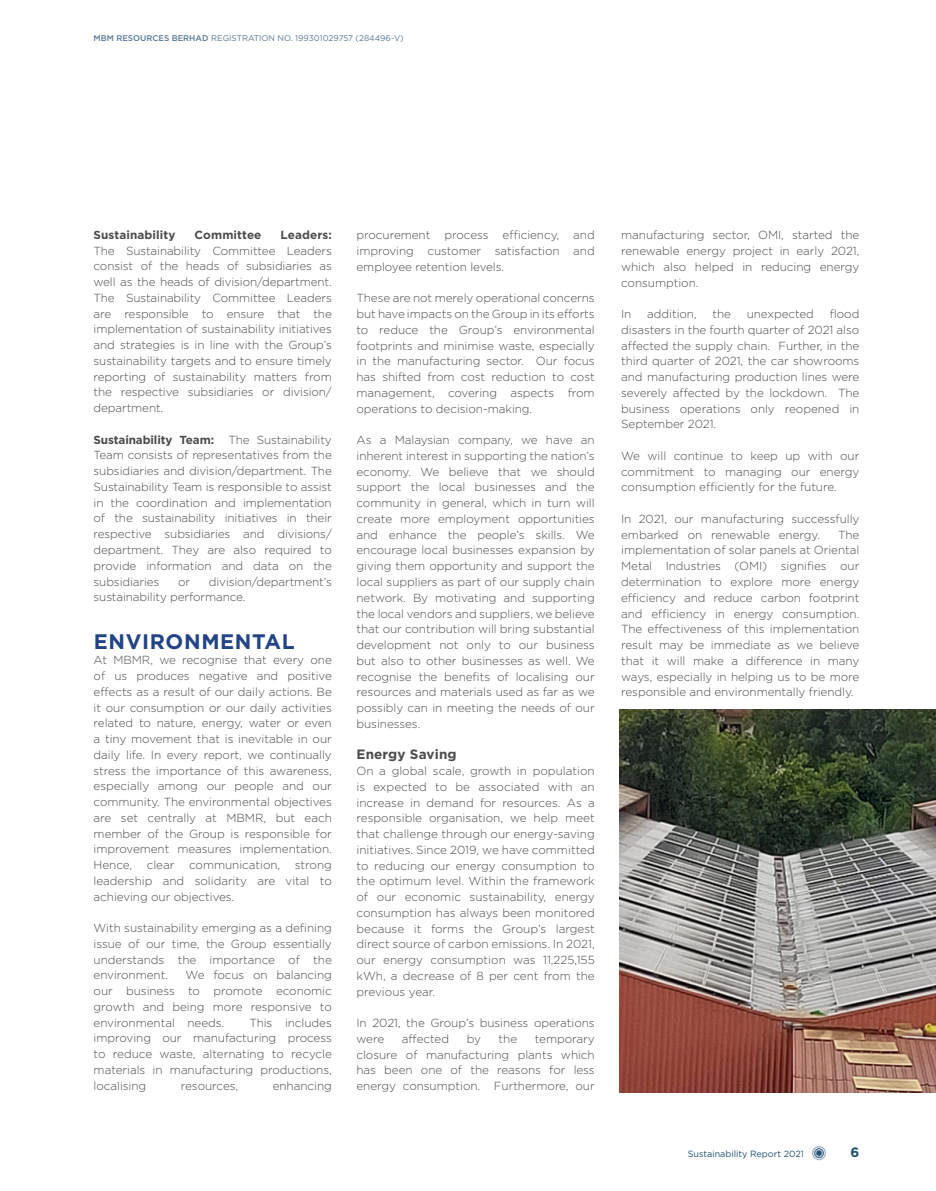
<style>
.page{position:relative;width:936px;height:1191px;background:#fff}
.page>*{position:absolute;margin:0;border:0;box-sizing:border-box;transform-origin:0 0}
.t1{font:700 21px "Gotham Pro";letter-spacing:.03em;color:#224386}
.t2{font:700 13.5px "Gotham Pro";letter-spacing:.01em;color:#4b4c4d}
.t3{font:700 13.5px "Gotham Pro";color:#205171}
.t4{font:300 11.7px/15.8px "Gotham Pro";letter-spacing:-.005em;color:#4b4c4d;text-align:justify}
.t5{font:700 11.7px "Gotham Pro";letter-spacing:.01em;color:#4b4c4d}
.t6{font:9px "Gotham Pro";color:#205171}
.t7{font:8.25px "Gotham Pro";color:#577896}
.s1{font-weight:500}
.s2{font-weight:700}
</style>
<div class="page">
<svg style="left:814px;top:1148px;width:9px;height:10px"></svg>
<div style="left:811px;top:1146px;width:15px;height:14px;border:1px solid #a9bacd;border-radius:50%"></div>
<div style="left:814px;top:1149px;width:9px;height:8px;border:1px solid #a9bacd;border-radius:50%"></div>
<img style="left:619px;top:710px;width:316px;height:382px">
<p class="t7" style="left:94px;top:34px;width:312px"><span class="s1">MBM RESOURCES BERHAD</span> REGISTRATION NO. 199301029757 (284496-V)</p>
<p class="t5" style="left:94px;top:228px;width:83px">Sustainability</p>
<p class="t5" style="left:194px;top:228px;width:68px">Committee</p>
<p class="t4" style="left:94px;top:227px;width:240px;text-indent:187px"><span class="s2">Leaders:<br></span>The Sustainability Committee Leaders consist of the heads of subsidiaries as well as the heads of division/department.<br>The Sustainability Committee Leaders are responsible to ensure that the implementation of sustainability initiatives and strategies is in line with the Group’s sustainability targets and to ensure timely reporting of sustainability matters from the respective subsidiaries or division/ department.</p>
<p class="t4" style="left:94px;top:432px;width:240px"><span class="s2">Sustainability Team:</span> The Sustainability Team consists of representatives from the subsidiaries and division/department. The Sustainability Team is responsible to assist in the coordination and implementation of the sustainability initiatives in their respective subsidiaries and divisions/ department. They are also required to provide information and data on the subsidiaries</p>
<p class="t4" style="left:94px;top:573px;width:240px;text-indent:115px">division/department’s sustainability performance.</p>
<p class="t1" style="left:94px;top:629px;width:202px">ENVIRONMENTAL</p>
<p class="t4" style="left:94px;top:652px;width:240px">At MBMR, we recognise that every one of us produces negative and positive effects as a result of our daily actions. Be it our consumption or our daily activities related to nature, energy, water or even a tiny movement that is inevitable in our daily life. In every report, we continually stress the importance of this awareness, especially among our people and our community. The environmental objectives are set centrally at MBMR, but each member of the Group is responsible for improvement measures implementation.<br>Hence,</p>
<p class="t4" style="left:178px;top:573px;width:14px">or</p>
<p class="t4" style="left:147px;top:857px;width:29px">clear</p>
<p class="t4" style="left:189px;top:857px;width:93px">communication,</p>
<p class="t4" style="left:94px;top:857px;width:240px;text-indent:201px">strong leadership and solidarity are vital to achieving our objectives.</p>
<p class="t4" style="left:94px;top:920px;width:240px">With sustainability emerging as a defining issue of our time, the Group essentially understands the importance of the environment.</p>
<p class="t4" style="left:94px;top:967px;width:240px;text-indent:92px">We focus on balancing our business to promote economic growth and being more responsive to environmental needs.</p>
<p class="t4" style="left:94px;top:1014px;width:240px;text-indent:156px">This includes improving our manufacturing process to reduce waste, alternating to recycle materials in manufacturing productions, localising</p>
<p class="t4" style="left:181px;top:1077px;width:59px">resources,</p>
<p class="t4" style="left:273px;top:1077px;width:61px">enhancing</p>
<p class="t4" style="left:356px;top:227px;width:240px">procurement process efficiency, and improving customer satisfaction and employee retention levels.</p>
<p class="t4" style="left:356px;top:290px;width:240px">These are not merely operational concerns but have impacts on the Group in its efforts to reduce the Group’s environmental footprints and minimise waste, especially in the manufacturing sector. Our focus has shifted from cost reduction to cost management, covering aspects from operations to decision-making.</p>
<p class="t4" style="left:356px;top:432px;width:240px">As a Malaysian company, we have an inherent interest in supporting the nation’s economy. We believe that we should support the local businesses and the community in general, which in turn will create more employment opportunities and enhance the people’s skills. We encourage local businesses expansion by giving them opportunity and support the local suppliers as part of our supply chain network. By motivating and supporting the local vendors and suppliers, we believe that our contribution will bring substantial development not only to our business but also to other businesses as well. We recognise the benefits of localising our resources and materials used as far as we possibly can in meeting the needs of our businesses.</p>
<p class="t2" style="left:356px;top:746px;width:102px">Energy Saving</p>
<p class="t4" style="left:356px;top:763px;width:240px">On a global scale, growth in population is expected to be associated with an increase in demand for resources. As a responsible organisation, we help meet that challenge through our energy-saving initiatives. Since 2019, we have committed to reducing our energy consumption to the optimum level. Within the framework of our economic sustainability, energy consumption has always been monitored because it forms the Group’s largest direct source of carbon emissions. In 2021, our energy consumption was 11,225,155 kWh, a decrease of 8 per cent from the previous year.</p>
<p class="t4" style="left:356px;top:1015px;width:240px">In 2021, the Group’s business operations were</p>
<p class="t4" style="left:402px;top:1031px;width:49px">affected</p>
<p class="t4" style="left:466px;top:1031px;width:16px">by</p>
<p class="t4" style="left:498px;top:1031px;width:20px">the</p>
<p class="t4" style="left:356px;top:1031px;width:240px;text-indent:178px">temporary closure of manufacturing plants which has been one of the reasons for less energy consumption. Furthermore, our</p>
<p class="t4" style="left:621px;top:227px;width:240px">manufacturing sector, OMI, started the renewable energy project in early 2021, which also helped in reducing energy consumption.</p>
<p class="t4" style="left:621px;top:306px;width:12px">In</p>
<p class="t4" style="left:647px;top:306px;width:51px">addition,</p>
<p class="t4" style="left:712px;top:306px;width:20px">the</p>
<p class="t4" style="left:746px;top:306px;width:69px">unexpected</p>
<p class="t4" style="left:621px;top:306px;width:240px;text-indent:208px">flood disasters in the fourth quarter of 2021 also affected the supply chain. Further, in the third quarter of 2021, the car showrooms and manufacturing production lines were severely affected by the lockdown. The business operations only reopened in September 2021.</p>
<p class="t4" style="left:621px;top:448px;width:240px">We will continue to keep up with our commitment to managing our energy consumption efficiently for the future.</p>
<p class="t4" style="left:621px;top:511px;width:240px">In 2021, our manufacturing successfully embarked on renewable energy.</p>
<p class="t4" style="left:621px;top:527px;width:240px;text-indent:217px">The implementation of solar panels at Oriental Metal Industries (OMI) signifies our determination to explore more energy efficiency and reduce carbon footprint and efficiency in energy consumption.<br>The effectiveness of this implementation result may be immediate as we believe that it will make a difference in many ways, especially in helping us to be more responsible and environmentally friendly.</p>
<p class="t6" style="left:687px;top:1148px;width:118px">Sustainability Report 2021</p>
<p class="t3" style="left:850px;top:1144px;width:10px">6</p>
</div>
